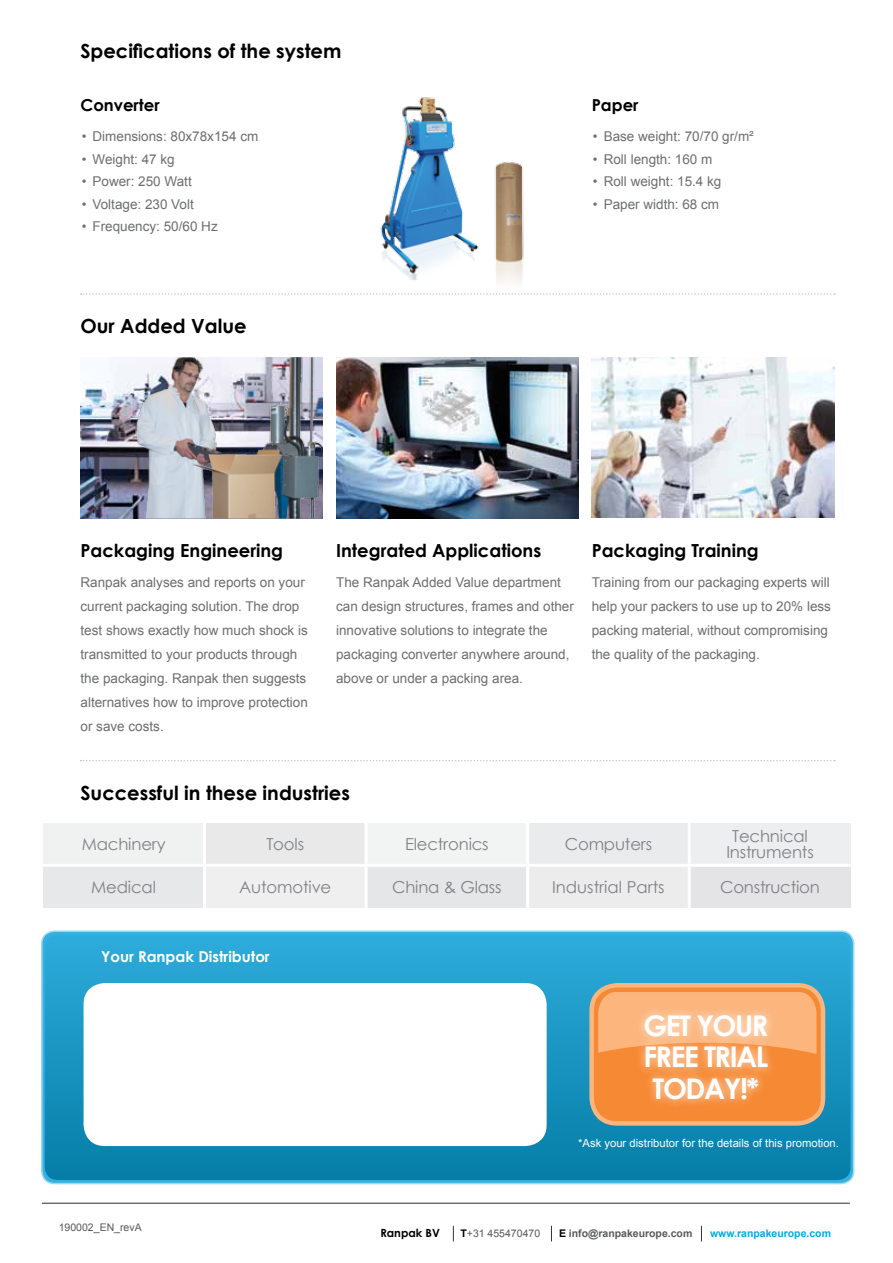
<style>
.page{position:relative;width:893px;height:1263px;background:#fff}
.page>*{position:absolute;margin:0;border:0;box-sizing:border-box;transform-origin:0 0}
.t1{font:700 28.5px/31.3px "Century Gothic";letter-spacing:-.05em;color:#fff;text-align:center}
.t2{font:700 19.5px "Century Gothic";color:#000}
.t3{font:700 18px "Century Gothic";color:#000}
.t4{font:16.5px/16.5px "Century Gothic";letter-spacing:-.01em;color:#808285;text-align:center}
.t5{font:700 16.5px "Century Gothic";color:#000}
.t6{font:700 15px "Century Gothic";color:#fff}
.t7{font:13.5px/24px "Arial";color:#6d6e71}
.t8{font:11.25px "Arial";color:#fff}
.t9{font:700 11.25px "Century Gothic";color:#000}
.t10{font:10.5px "Arial";color:#58595b}
.t11{font:700 10.5px "Arial";color:#58595b}
.t12{font:700 10.5px "Arial";color:#00ace0}
.s1{font-weight:700;color:#000}
.s2{color:#000}
</style>
<div class="page">
<div style="left:43px;top:823px;width:161px;height:42px;background:#f0f1f1"></div>
<div style="left:204px;top:823px;width:162px;height:42px;background:#e9e9ea"></div>
<div style="left:366px;top:823px;width:162px;height:42px;background:#f2f3f3"></div>
<div style="left:528px;top:823px;width:161px;height:42px;background:#eaebec"></div>
<div style="left:689px;top:823px;width:162px;height:42px;background:#edeeef"></div>
<div style="left:43px;top:865px;width:161px;height:43px;background:#e7e8e9"></div>
<div style="left:204px;top:865px;width:162px;height:43px;background:#efeff0"></div>
<div style="left:366px;top:865px;width:162px;height:43px;background:#e5e6e7"></div>
<div style="left:528px;top:865px;width:161px;height:43px;background:#ececed"></div>
<div style="left:689px;top:865px;width:162px;height:43px;background:#e4e4e6"></div>
<hr style="left:203px;top:823px;width:3px;height:41px;background:#fff">
<hr style="left:365px;top:823px;width:3px;height:41px;background:#fff">
<hr style="left:526px;top:823px;width:3px;height:41px;background:#fff">
<hr style="left:688px;top:823px;width:3px;height:41px;background:#fff">
<hr style="left:43px;top:864px;width:161px;height:3px;background:#fff">
<hr style="left:204px;top:864px;width:162px;height:3px;background:#fff">
<hr style="left:203px;top:867px;width:3px;height:41px;background:#fff">
<hr style="left:366px;top:864px;width:162px;height:3px;background:#fff">
<hr style="left:365px;top:867px;width:3px;height:41px;background:#fff">
<hr style="left:528px;top:864px;width:161px;height:3px;background:#fff">
<hr style="left:526px;top:867px;width:3px;height:41px;background:#fff">
<hr style="left:689px;top:864px;width:162px;height:3px;background:#fff">
<hr style="left:688px;top:867px;width:3px;height:41px;background:#fff">
<hr style="left:42px;top:1203px;width:808px;height:1px;background:#000">
<div style="left:41px;top:930px;width:813px;height:254px;border:2px solid #88cfed;border-radius:13px"></div>
<div style="left:45px;top:935px;width:806px;height:245px;background:linear-gradient(to bottom,#30acdb,#087ea7);border-radius:13px"></div>
<div style="left:592px;top:985px;width:231px;height:138px;background:#f68933;border-radius:26px"></div>
<div style="left:589px;top:983px;width:236px;height:143px;border:4px solid #fbb57d;border-radius:26px"></div>
<svg style="left:598px;top:992px;width:218px;height:62px"></svg>
<div style="left:84px;top:983px;width:463px;height:163px;background:#fff;border-radius:21px"></div>
<svg style="left:701px;top:1226px;width:1px;height:15px"></svg>
<svg style="left:551px;top:1226px;width:1px;height:15px"></svg>
<svg style="left:453px;top:1226px;width:1px;height:15px"></svg>
<img style="left:380px;top:97px;width:97px;height:183px">
<img style="left:336px;top:357px;width:242px;height:161px">
<img style="left:592px;top:357px;width:242px;height:161px">
<img style="left:81px;top:357px;width:242px;height:161px">
<img style="left:477px;top:162px;width:47px;height:121px">
<div style="left:635px;top:1006px;width:142px;height:102px;background:#fff;opacity:.75"></div>
<svg style="left:80px;top:760px;width:755px;height:1px"></svg>
<svg style="left:80px;top:293px;width:755px;height:2px"></svg>
<h2 class="t2" style="left:80px;top:36px;width:262px">Specifications of the system</h2>
<p class="t5" style="left:80px;top:93px;width:81px">Converter</p>
<p class="t7" style="left:82px;top:125px;width:178px">• Dimensions: 80x78x154 cm</p>
<p class="t7" style="left:82px;top:147px;width:95px">• Weight: 47 kg</p>
<p class="t7" style="left:82px;top:170px;width:112px">• Power: 250 Watt</p>
<p class="t7" style="left:82px;top:192px;width:114px">• Voltage: 230 Volt</p>
<p class="t7" style="left:82px;top:215px;width:138px">• Frequency: 50/60 Hz</p>
<h2 class="t2" style="left:80px;top:312px;width:168px">Our Added Value</h2>
<p class="t5" style="left:592px;top:93px;width:48px">Paper</p>
<p class="t7" style="left:593px;top:125px;width:162px">• Base weight: 70/70 gr/m²</p>
<p class="t7" style="left:593px;top:147px;width:121px">• Roll length: 160 m</p>
<p class="t7" style="left:593px;top:170px;width:130px">• Roll weight: 15.4 kg</p>
<p class="t7" style="left:593px;top:192px;width:128px">• Paper width: 68 cm</p>
<h3 class="t3" style="left:80px;top:536px;width:204px">Packaging Engineering</h3>
<p class="t7" style="left:80px;top:570px;width:229px">Ranpak analyses and reports on your current packaging solution. The drop test shows exactly how much shock is transmitted to your products through the packaging. Ranpak then suggests alternatives how to improve protection or save costs.</p>
<h3 class="t3" style="left:336px;top:536px;width:207px">Integrated Applications</h3>
<p class="t7" style="left:336px;top:570px;width:239px">The Ranpak Added Value department can design structures, frames and other innovative solutions to integrate the packaging converter anywhere around, above or under a packing area.</p>
<h3 class="t3" style="left:592px;top:536px;width:169px">Packaging Training</h3>
<p class="t7" style="left:592px;top:570px;width:241px">Training from our packaging experts will help your packers to use up to 20% less packing material, without compromising the quality of the packaging.</p>
<h2 class="t2" style="left:80px;top:778px;width:271px">Successful in these industries</h2>
<p class="t4" style="left:82px;top:836px;width:85px">Machinery</p>
<p class="t4" style="left:266px;top:836px;width:39px">Tools</p>
<p class="t4" style="left:405px;top:836px;width:85px">Electronics</p>
<p class="t4" style="left:565px;top:836px;width:89px">Computers</p>
<p class="t4" style="left:726px;top:827px;width:89px">Technical<br>Instruments</p>
<p class="t4" style="left:91px;top:878px;width:66px">Medical</p>
<p class="t4" style="left:239px;top:878px;width:94px">Automotive</p>
<p class="t4" style="left:392px;top:878px;width:111px">China &amp; Glass</p>
<p class="t4" style="left:552px;top:878px;width:114px">Industrial Parts</p>
<p class="t4" style="left:720px;top:878px;width:101px">Construction</p>
<p class="t6" style="left:101px;top:945px;width:170px">Your Ranpak Distributor</p>
<p class="t10" style="left:59px;top:1220px;width:84px">190002_EN_revA</p>
<h1 class="t1" style="left:643px;top:1009px;width:127px">Get your free trial<br>Today!*</h1>
<p class="t8" style="left:578px;top:1135px;width:262px">*Ask your distributor for the details of this promotion.</p>
<p class="t9" style="left:380px;top:1224px;width:61px">Ranpak BV</p>
<p class="t10" style="left:460px;top:1226px;width:81px"><span class="s1">T</span>+31 455470470</p>
<p class="t11" style="left:559px;top:1226px;width:135px"><span class="s2">E</span> info@ranpakeurope.com</p>
<p class="t12" style="left:710px;top:1226px;width:122px">www.ranpakeurope.com</p>
</div>
